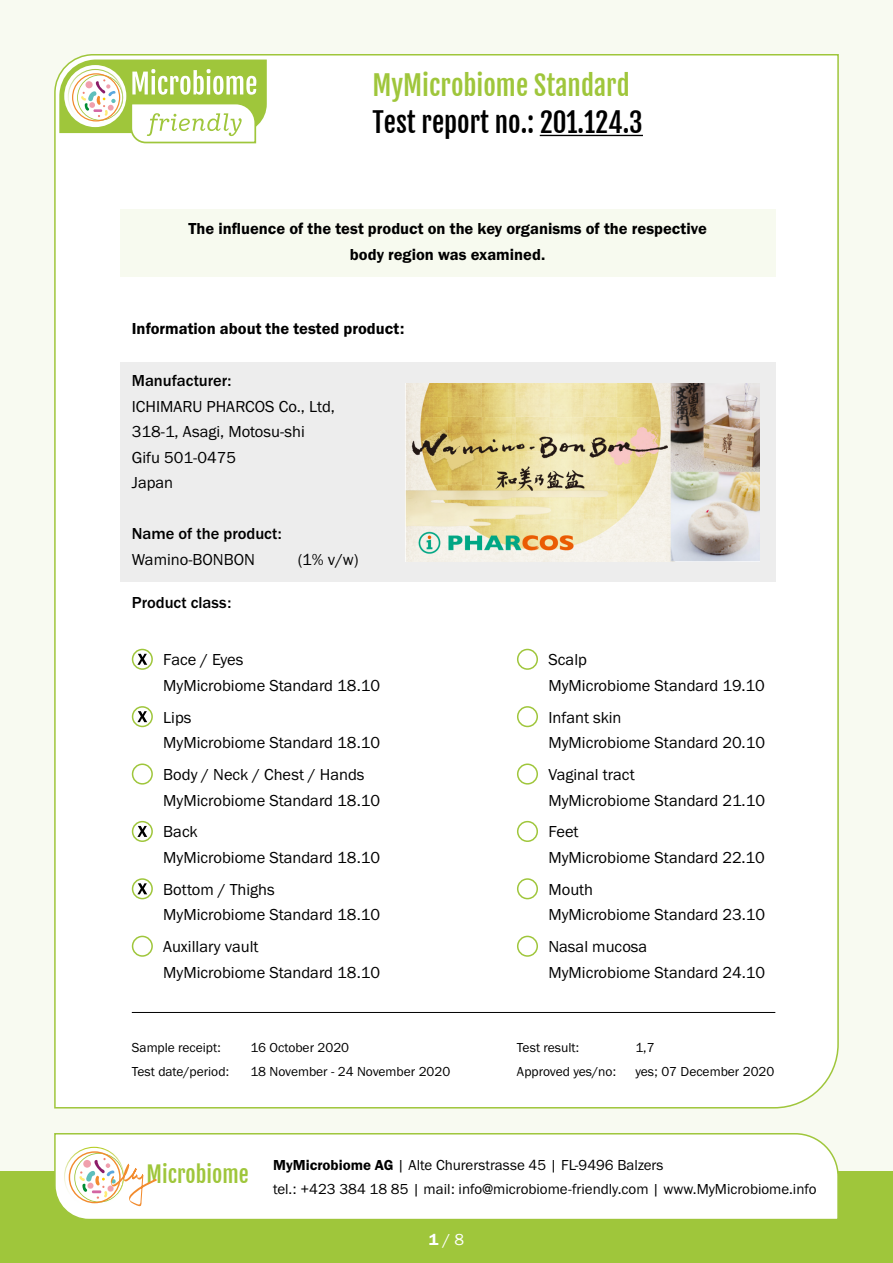
<style>
.page{position:relative;width:893px;height:1263px;background:#f8faf1}
.page>*{position:absolute;margin:0;border:0;box-sizing:border-box;transform-origin:0 0}
.t1{font:27px "Fjalla One";color:#000}
.t2{font:27px "Fjalla One";color:#9fc63b}
.t3{font:22.05px "Fjalla One";color:#9fc63b}
.t4{font:16.5px/25.5px "Franklin Gothic URW Boo";color:#000}
.t5{font:16.5px/25.5px "Franklin Gothic URW Dem";color:#000;text-align:center}
.t6{font:500 16.5px "Franklin Gothic URW";color:#000}
.t7{font:16.5px "Franklin Gothic URW Boo";color:#fff}
.t8{font:15px/24px "Franklin Gothic URW Boo";color:#000}
.t9{font:13.5px "Franklin Gothic URW Boo";color:#000}
.s1{font-family:"Franklin Gothic URW Dem"}
</style>
<div class="page">
<div style="left:54px;top:54px;width:785px;height:1055px;background:#fff"></div>
<div style="left:0;top:1171px;width:893px;height:92px;background:#9fc63b"></div>
<div style="left:54px;top:1133px;width:785px;height:86px;background:#fff"></div>
<svg style="left:59px;top:60px;width:208px;height:84px"></svg>
<img style="left:64px;top:1147px;width:60px;height:60px">
<svg style="left:69px;top:1151px;width:88px;height:56px"></svg>
<hr style="left:540px;top:135px;width:103px;height:1px;background:#000">
<div style="left:120px;top:209px;width:655px;height:67px;background:#f7faef"></div>
<div style="left:120px;top:362px;width:655px;height:219px;background:#ededed"></div>
<hr style="left:132px;top:1012px;width:643px;height:1px;background:#000">
<svg style="left:137px;top:654px;width:10px;height:11px"></svg>
<div style="left:132px;top:649px;width:21px;height:21px;border:2px solid #9fc63b;border-radius:50%"></div>
<svg style="left:137px;top:711px;width:10px;height:11px"></svg>
<div style="left:132px;top:706px;width:21px;height:21px;border:2px solid #9fc63b;border-radius:50%"></div>
<div style="left:132px;top:763px;width:21px;height:21px;border:2px solid #9fc63b;border-radius:50%"></div>
<svg style="left:137px;top:826px;width:10px;height:11px"></svg>
<div style="left:132px;top:821px;width:21px;height:21px;border:2px solid #9fc63b;border-radius:50%"></div>
<svg style="left:137px;top:883px;width:10px;height:11px"></svg>
<div style="left:132px;top:878px;width:21px;height:21px;border:2px solid #9fc63b;border-radius:50%"></div>
<div style="left:132px;top:936px;width:21px;height:21px;border:2px solid #9fc63b;border-radius:50%"></div>
<div style="left:517px;top:649px;width:21px;height:21px;border:2px solid #9fc63b;border-radius:50%"></div>
<div style="left:517px;top:706px;width:21px;height:21px;border:2px solid #9fc63b;border-radius:50%"></div>
<div style="left:517px;top:763px;width:21px;height:21px;border:2px solid #9fc63b;border-radius:50%"></div>
<div style="left:517px;top:821px;width:21px;height:21px;border:2px solid #9fc63b;border-radius:50%"></div>
<div style="left:517px;top:878px;width:21px;height:21px;border:2px solid #9fc63b;border-radius:50%"></div>
<div style="left:517px;top:936px;width:21px;height:21px;border:2px solid #9fc63b;border-radius:50%"></div>
<img style="left:405px;top:384px;width:354px;height:177px">
<h1 class="t2" style="left:372px;top:69px;width:259px">MyMicrobiome Standard</h1>
<h1 class="t1" style="left:372px;top:106px;width:272px">Test report no.: 201.124.3</h1>
<p class="t5" style="left:188px;top:216px;width:520px">The influence of the test product on the key organisms of the respective body region was examined.</p>
<p class="t5" style="left:132px;top:315px;width:274px">Information about the tested product:</p>
<p class="t6" style="left:132px;top:371px;width:101px">Manufacturer:</p>
<p class="t4" style="left:132px;top:393px;width:205px">ICHIMARU PHARCOS Co., Ltd,<br>318-1, Asagi, Motosu-shi<br>Gifu 501-0475<br>Japan</p>
<p class="t6" style="left:132px;top:524px;width:152px">Name of the product:</p>
<p class="t4" style="left:132px;top:546px;width:125px">Wamino-BONBON</p>
<p class="t4" style="left:298px;top:546px;width:62px">(1% v/w)</p>
<p class="t6" style="left:132px;top:592px;width:101px">Product class:</p>
<p class="t4" style="left:163px;top:647px;width:218px">Face / Eyes<br>MyMicrobiome Standard 18.10</p>
<p class="t4" style="left:163px;top:704px;width:218px">Lips<br>MyMicrobiome Standard 18.10</p>
<p class="t4" style="left:163px;top:761px;width:218px">Body / Neck / Chest / Hands<br>MyMicrobiome Standard 18.10</p>
<p class="t4" style="left:163px;top:819px;width:218px">Back<br>MyMicrobiome Standard 18.10</p>
<p class="t4" style="left:163px;top:876px;width:218px">Bottom / Thighs<br>MyMicrobiome Standard 18.10</p>
<p class="t4" style="left:163px;top:934px;width:218px">Auxillary vault<br>MyMicrobiome Standard 18.10</p>
<p class="t9" style="left:132px;top:1039px;width:90px">Sample receipt:</p>
<p class="t9" style="left:250px;top:1039px;width:100px">16 October 2020</p>
<p class="t9" style="left:132px;top:1063px;width:99px">Test date/period:</p>
<p class="t9" style="left:250px;top:1063px;width:202px">18 November - 24 November 2020</p>
<p class="t4" style="left:548px;top:647px;width:218px">Scalp<br>MyMicrobiome Standard 19.10</p>
<p class="t4" style="left:548px;top:704px;width:218px">Infant skin<br>MyMicrobiome Standard 20.10</p>
<p class="t4" style="left:548px;top:761px;width:218px">Vaginal tract<br>MyMicrobiome Standard 21.10</p>
<p class="t4" style="left:548px;top:819px;width:218px">Feet<br>MyMicrobiome Standard 22.10</p>
<p class="t4" style="left:548px;top:876px;width:218px">Mouth<br>MyMicrobiome Standard 23.10</p>
<p class="t4" style="left:548px;top:934px;width:218px">Nasal mucosa<br>MyMicrobiome Standard 24.10</p>
<p class="t9" style="left:517px;top:1039px;width:64px">Test result:</p>
<p class="t9" style="left:635px;top:1039px;width:21px">1,7</p>
<p class="t9" style="left:517px;top:1063px;width:101px">Approved yes/no:</p>
<p class="t9" style="left:635px;top:1063px;width:140px">yes; 07 December 2020</p>
<h2 class="t3" style="left:147px;top:1160px;width:104px">Microbiome</h2>
<p class="t8" style="left:273px;top:1152px;width:545px"><span class="s1">MyMicrobiome AG</span> | Alte Churerstrasse 45 | FL-9496 Balzers<br>tel.: +423 384 18 85 | mail: info@microbiome-friendly.com | www.MyMicrobiome.info</p>
<p class="t7" style="left:429px;top:1229px;width:37px"><span class="s1">1</span> / 8</p>
</div>
